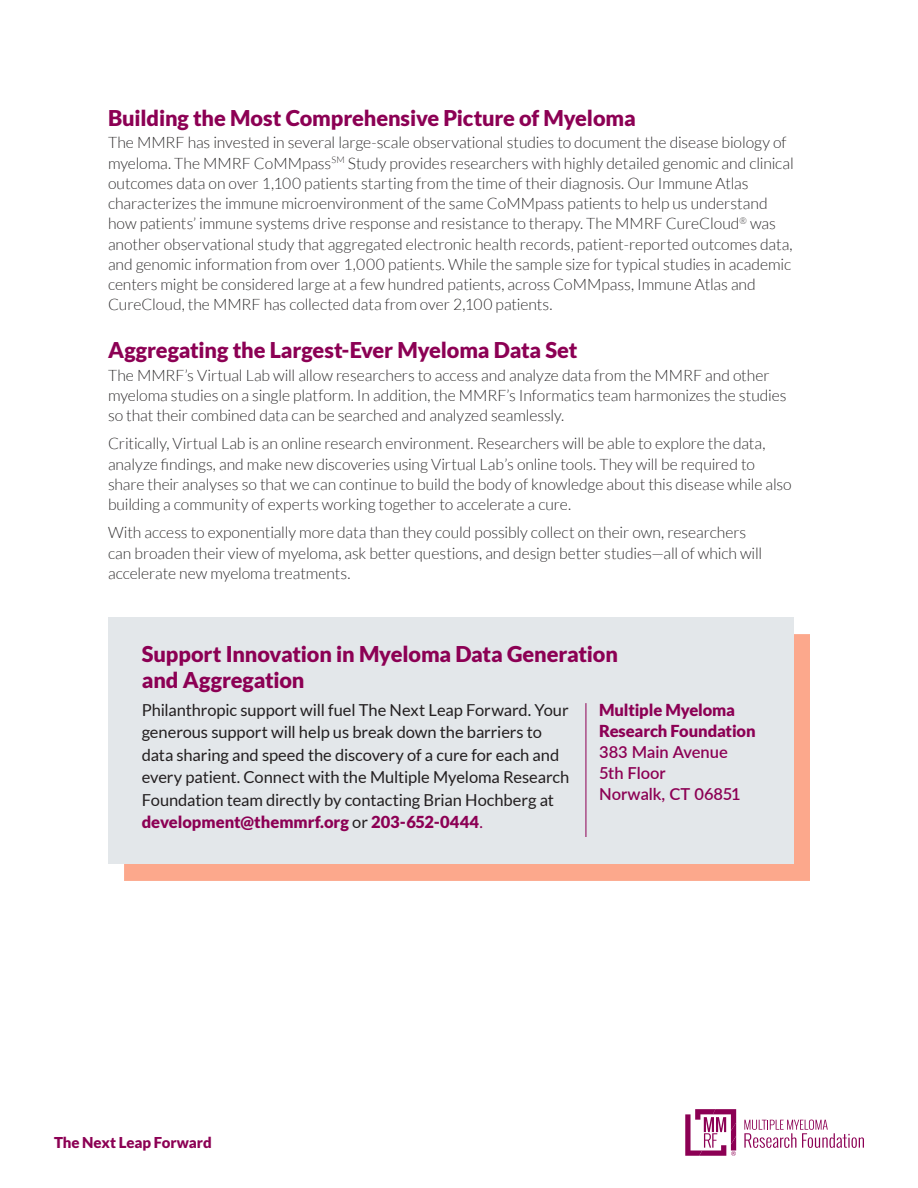
<style>
.page{position:relative;width:918px;height:1188px;background:#fff}
.page>*{position:absolute;margin:0;border:0;box-sizing:border-box;transform-origin:0 0}
.t1{font:900 21.75px/25.5px "Lato";letter-spacing:-.005em;color:#8c0054}
.Call-out_BODY{font:16.5px/22.5px "Lato";letter-spacing:-.005em;color:#231f20}
.BODY{font:600 16.5px/21px "Lato";color:#8c0054}
.BODY-2{font:900 16.5px/21px "Lato";letter-spacing:-.01em;color:#8c0054}
.BODY-3{font:300 15.75px/20.2px "Lato";letter-spacing:-.005em;color:#312f30}
.t2{font:900 15px "Lato";letter-spacing:-.005em;color:#8c0054}
.s1{font-weight:900;color:#8c0054}
.s2{color:#8c0054}
</style>
<div class="page">
<svg style="left:744px;top:1120px;width:120px;height:28px"></svg>
<svg style="left:685px;top:1109px;width:51px;height:47px"></svg>
<div style="left:124px;top:634px;width:686px;height:246px;background:#fca88c"></div>
<div style="left:108px;top:618px;width:686px;height:246px;background:#e3e7ea"></div>
<hr style="left:586px;top:703px;width:1px;height:134px;background:#8c0054">
<h5 class="t1" style="left:108px;top:104px;width:529px">Building the Most Comprehensive Picture of Myeloma</h5>
<p class="BODY-3" style="left:108px;top:133px;width:687px">The MMRF has invested in several large-scale observational studies to document the disease biology of myeloma. The MMRF CoMMpass<sup>SM</sup> Study provides researchers with highly detailed genomic and clinical outcomes data on over 1,100 patients starting from the time of their diagnosis. Our Immune Atlas characterizes the immune microenvironment of the same CoMMpass patients to help us understand how patients’ immune systems drive response and resistance to therapy. The MMRF CureCloud<sup>®</sup> was another observational study that aggregated electronic health records, patient-reported outcomes data, and genomic information from over 1,000 patients. While the sample size for typical studies in academic centers might be considered large at a few hundred patients, across CoMMpass, Immune Atlas and CureCloud, the MMRF has collected data from over 2,100 patients.</p>
<h5 class="t1" style="left:108px;top:336px;width:471px">Aggregating the Largest-Ever Myeloma Data Set</h5>
<p class="BODY-3" style="left:108px;top:365px;width:680px">The MMRF’s Virtual Lab will allow researchers to access and analyze data from the MMRF and other myeloma studies on a single platform. In addition, the MMRF’s Informatics team harmonizes the studies so that their combined data can be searched and analyzed seamlessly.</p>
<p class="BODY-3" style="left:108px;top:434px;width:685px">Critically, Virtual Lab is an online research environment. Researchers will be able to explore the data, analyze findings, and make new discoveries using Virtual Lab’s online tools. They will be required to share their analyses so that we can continue to build the body of knowledge about this disease while also building a community of experts working together to accelerate a cure.</p>
<p class="BODY-3" style="left:108px;top:523px;width:656px">With access to exponentially more data than they could possibly collect on their own, researchers can broaden their view of myeloma, ask better questions, and design better studies—all of which will accelerate new myeloma treatments.</p>
<h5 class="t1" style="left:142px;top:641px;width:478px">Support Innovation in Myeloma Data Generation and Aggregation</h5>
<p class="Call-out_BODY" style="left:142px;top:698px;width:429px">Philanthropic support will fuel The Next Leap Forward. Your generous support will help us break down the barriers to data sharing and speed the discovery of a cure for each and every patient. Connect with the Multiple Myeloma Research Foundation team directly by contacting Brian Hochberg at <span class="s1">development@themmrf.org</span> or <span class="s1">203-652-0444</span><span class="s2">.</span></p>
<p class="BODY-2" style="left:599px;top:700px;width:158px">Multiple Myeloma<br>Research Foundation</p>
<p class="BODY" style="left:599px;top:741px;width:130px">383 Main Avenue<br>5th Floor</p>
<p class="BODY" style="left:599px;top:783px;width:143px">Norwalk, CT 06851</p>
<p class="t2" style="left:54px;top:1133px;width:159px">The Next Leap Forward</p>
</div>
